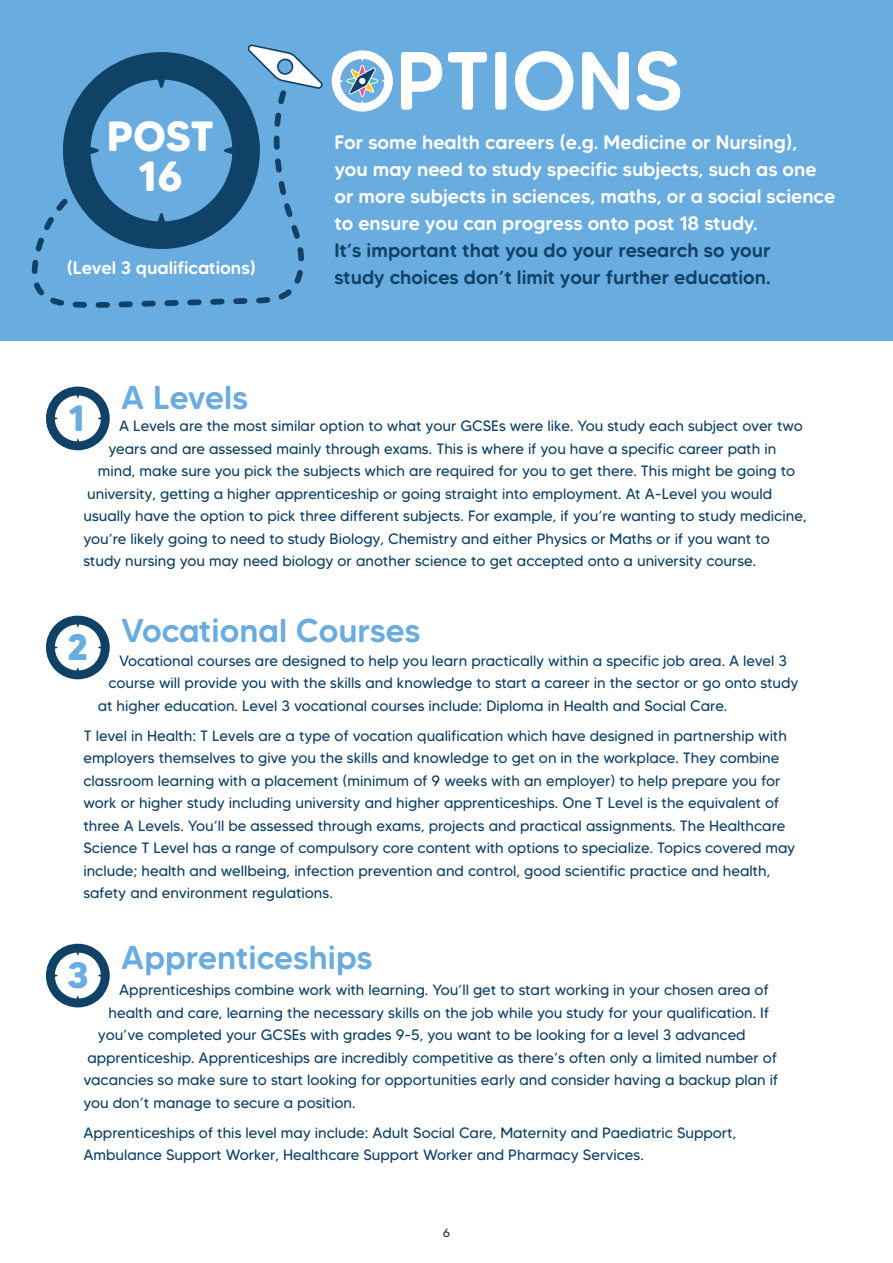
<style>
.page{position:relative;width:893px;height:1263px;background:#fff}
.page>*{position:absolute;margin:0;border:0;box-sizing:border-box;transform-origin:0 0}
.t1{font:500 82.35px "MADE Tommy Soft";color:#fff}
.t2{font:700 42.15px/40.5px "MADE Tommy Soft";letter-spacing:-.005em;color:#fff;text-align:center}
.t3{font:700 36.6px "MADE Tommy Soft";color:#69acdf}
.t4{font:500 33px "MADE Tommy Soft";color:#69acdf}
.t5{font:500 19.5px/27px "MADE Tommy Soft";color:#fff}
.t6{font:500 19.5px/27px "MADE Tommy Soft";color:#104267}
.t7{font:500 18px "MADE Tommy Soft";color:#fff}
.t8{font:15px/22.5px "MADE Tommy Soft";color:#104267}
.t9{font:12px "MADE Tommy Soft";color:#104267;scale:1.06 1}
</style>
<div class="page">
<div style="left:0;top:0;width:893px;height:340px;background:#69acdf"></div>
<svg style="left:331px;top:50px;width:62px;height:62px"></svg>
<svg style="left:31px;top:217px;width:273px;height:91px"></svg>
<svg style="left:53px;top:44px;width:270px;height:205px"></svg>
<svg style="left:46px;top:386px;width:64px;height:64px"></svg>
<svg style="left:46px;top:615px;width:64px;height:64px"></svg>
<svg style="left:46px;top:943px;width:64px;height:64px"></svg>
<h2 class="t2" style="left:107px;top:115px;width:109px">POST<br>16</h2>
<p class="t7" style="left:67px;top:257px;width:191px">(Level 3 qualifications)</p>
<h1 class="t1" style="left:330px;top:30px;width:353px">OPTIONS</h1>
<h3 class="t5" style="left:334px;top:129px;width:502px">For some health careers (e.g. Medicine or Nursing), you may need to study specific subjects, such as one or more subjects in sciences, maths, or a social science to ensure you can progress onto post 18 study.</h3>
<h3 class="t6" style="left:334px;top:237px;width:438px">It’s important that you do your research so your study choices don’t limit your further education.</h3>
<h3 class="t4" style="left:121px;top:377px;width:128px">A Levels</h3>
<h3 class="t3" style="left:69px;top:395px;width:19px">1</h3>
<p class="t8" style="left:119px;top:414px;width:685px">A Levels are the most similar option to what your GCSEs were like. You study each subject over two</p>
<p class="t8" style="left:109px;top:437px;width:669px">years and are assessed mainly through exams. This is where if you have a specific career path in</p>
<p class="t8" style="left:98px;top:459px;width:699px">mind, make sure you pick the subjects which are required for you to get there. This might be going to</p>
<p class="t8" style="left:87px;top:482px;width:686px">university, getting a higher apprenticeship or going straight into employment. At A-Level you would</p>
<p class="t8" style="left:83px;top:504px;width:725px">usually have the option to pick three different subjects. For example, if you’re wanting to study medicine,</p>
<p class="t8" style="left:83px;top:527px;width:688px">you’re likely going to need to study Biology, Chemistry and either Physics or Maths or if you want to</p>
<p class="t8" style="left:83px;top:549px;width:674px">study nursing you may need biology or another science to get accepted onto a university course.</p>
<h3 class="t4" style="left:121px;top:610px;width:301px">Vocational Courses</h3>
<h3 class="t3" style="left:67px;top:624px;width:23px">2</h3>
<p class="t8" style="left:119px;top:649px;width:669px">Vocational courses are designed to help you learn practically within a specific job area. A level 3</p>
<p class="t8" style="left:109px;top:671px;width:691px">course will provide you with the skills and knowledge to start a career in the sector or go onto study</p>
<p class="t8" style="left:98px;top:694px;width:631px">at higher education. Level 3 vocational courses include: Diploma in Health and Social Care.</p>
<p class="t8" style="left:83px;top:724px;width:713px">T level in Health: T Levels are a type of vocation qualification which have designed in partnership with employers themselves to give you the skills and knowledge to get on in the workplace. They combine classroom learning with a placement (minimum of 9 weeks with an employer) to help prepare you for work or higher study including university and higher apprenticeships. One T Level is the equivalent of three A Levels. You’ll be assessed through exams, projects and practical assignments. The Healthcare Science T Level has a range of compulsory core content with options to specialize. Topics covered may include; health and wellbeing, infection prevention and control, good scientific practice and health, safety and environment regulations.</p>
<h3 class="t4" style="left:121px;top:936px;width:252px">Apprenticeships</h3>
<h3 class="t3" style="left:67px;top:952px;width:23px">3</h3>
<p class="t8" style="left:119px;top:978px;width:651px">Apprenticeships combine work with learning. You’ll get to start working in your chosen area of</p>
<p class="t8" style="left:109px;top:1001px;width:662px">health and care, learning the necessary skills on the job while you study for your qualification. If</p>
<p class="t8" style="left:98px;top:1023px;width:649px">you’ve completed your GCSEs with grades 9-5, you want to be looking for a level 3 advanced</p>
<p class="t8" style="left:87px;top:1046px;width:691px">apprenticeship. Apprenticeships are incredibly competitive as there’s often only a limited number of</p>
<p class="t8" style="left:83px;top:1068px;width:696px">vacancies so make sure to start looking for opportunities early and consider having a backup plan if</p>
<p class="t8" style="left:83px;top:1091px;width:273px">you don’t manage to secure a position.</p>
<p class="t8" style="left:83px;top:1121px;width:654px">Apprenticeships of this level may include: Adult Social Care, Maternity and Paediatric Support,<br>Ambulance Support Worker, Healthcare Support Worker and Pharmacy Services.</p>
<p class="t9" style="left:443px;top:1226px;width:8px">6</p>
</div>
